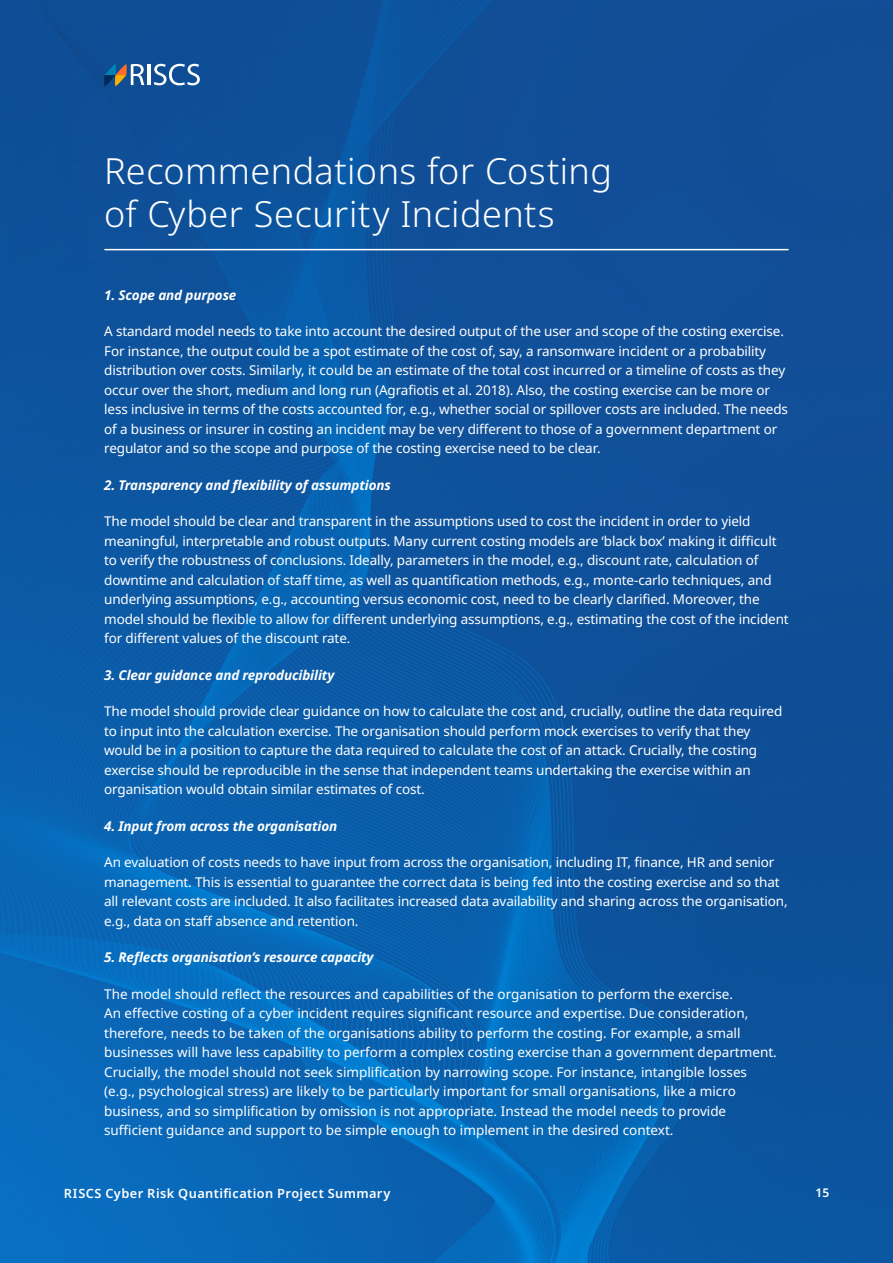
<style>
.page{position:relative;width:893px;height:1263px;background:#fff}
.page>*{position:absolute;margin:0;border:0;box-sizing:border-box;transform-origin:0 0}
.t1{font:300 36px/43.2px "Noto Sans";letter-spacing:.015em;color:#fff}
.t2{font:13.5px/19.5px "Noto Sans";letter-spacing:-.01em;color:#fff}
.t3{font:italic 700 13.5px "Noto Sans";letter-spacing:-.01em;color:#fff}
.t4{font:600 12.75px "Noto Sans";letter-spacing:.035em;color:#fff}
.t5{font:600 12px "Noto Sans";color:#fff}
</style>
<div class="page">
<img style="left:0;top:0;width:893px;height:1263px">
<hr style="left:105px;top:249px;width:683px;height:1px;background:#fff">
<svg style="left:104px;top:64px;width:40px;height:22px"></svg>
<hr style="left:147px;top:64px;width:3px;height:21px;background:#fff">
<svg style="left:154px;top:64px;width:46px;height:21px"></svg>
<h1 class="t1" style="left:104px;top:150px;width:509px">Recommendations for Costing of Cyber Security Incidents</h1>
<p class="t3" style="left:104px;top:285px;width:134px">1. Scope and purpose</p>
<p class="t2" style="left:104px;top:322px;width:685px">A standard model needs to take into account the desired output of the user and scope of the costing exercise.<br>For instance, the output could be a spot estimate of the cost of, say, a ransomware incident or a probability distribution over costs. Similarly, it could be an estimate of the total cost incurred or a timeline of costs as they occur over the short, medium and long run (Agrafiotis et al. 2018). Also, the costing exercise can be more or less inclusive in terms of the costs accounted for, e.g., whether social or spillover costs are included. The needs of a business or insurer in costing an incident may be very different to those of a government department or regulator and so the scope and purpose of the costing exercise need to be clear.</p>
<p class="t3" style="left:104px;top:475px;width:288px">2. Transparency and flexibility of assumptions</p>
<p class="t2" style="left:104px;top:512px;width:686px">The model should be clear and transparent in the assumptions used to cost the incident in order to yield meaningful, interpretable and robust outputs. Many current costing models are ‘black box’ making it difficult to verify the robustness of conclusions. Ideally, parameters in the model, e.g., discount rate, calculation of downtime and calculation of staff time, as well as quantification methods, e.g., monte-carlo techniques, and underlying assumptions, e.g., accounting versus economic cost, need to be clearly clarified. Moreover, the model should be flexible to allow for different underlying assumptions, e.g., estimating the cost of the incident for different values of the discount rate.</p>
<p class="t3" style="left:104px;top:665px;width:232px">3. Clear guidance and reproducibility</p>
<p class="t2" style="left:104px;top:702px;width:680px">The model should provide clear guidance on how to calculate the cost and, crucially, outline the data required to input into the calculation exercise. The organisation should perform mock exercises to verify that they would be in a position to capture the data required to calculate the cost of an attack. Crucially, the costing exercise should be reproducible in the sense that independent teams undertaking the exercise within an organisation would obtain similar estimates of cost.</p>
<p class="t3" style="left:104px;top:816px;width:235px">4. Input from across the organisation</p>
<p class="t2" style="left:104px;top:853px;width:685px">An evaluation of costs needs to have input from across the organisation, including IT, finance, HR and senior management. This is essential to guarantee the correct data is being fed into the costing exercise and so that all relevant costs are included. It also facilitates increased data availability and sharing across the organisation, e.g., data on staff absence and retention.</p>
<p class="t3" style="left:104px;top:948px;width:271px">5. Reflects organisation’s resource capacity</p>
<p class="t2" style="left:104px;top:984px;width:674px">The model should reflect the resources and capabilities of the organisation to perform the exercise.<br>An effective costing of a cyber incident requires significant resource and expertise. Due consideration, therefore, needs to be taken of the organisations ability to perform the costing. For example, a small businesses will have less capability to perform a complex costing exercise than a government department.<br>Crucially, the model should not seek simplification by narrowing scope. For instance, intangible losses (e.g., psychological stress) are likely to be particularly important for small organisations, like a micro business, and so simplification by omission is not appropriate. Instead the model needs to provide sufficient guidance and support to be simple enough to implement in the desired context.</p>
<p class="t4" style="left:64px;top:1184px;width:328px">RISCS Cyber Risk Quantification Project Summary</p>
<p class="t5" style="left:815px;top:1184px;width:15px">15</p>
</div>
